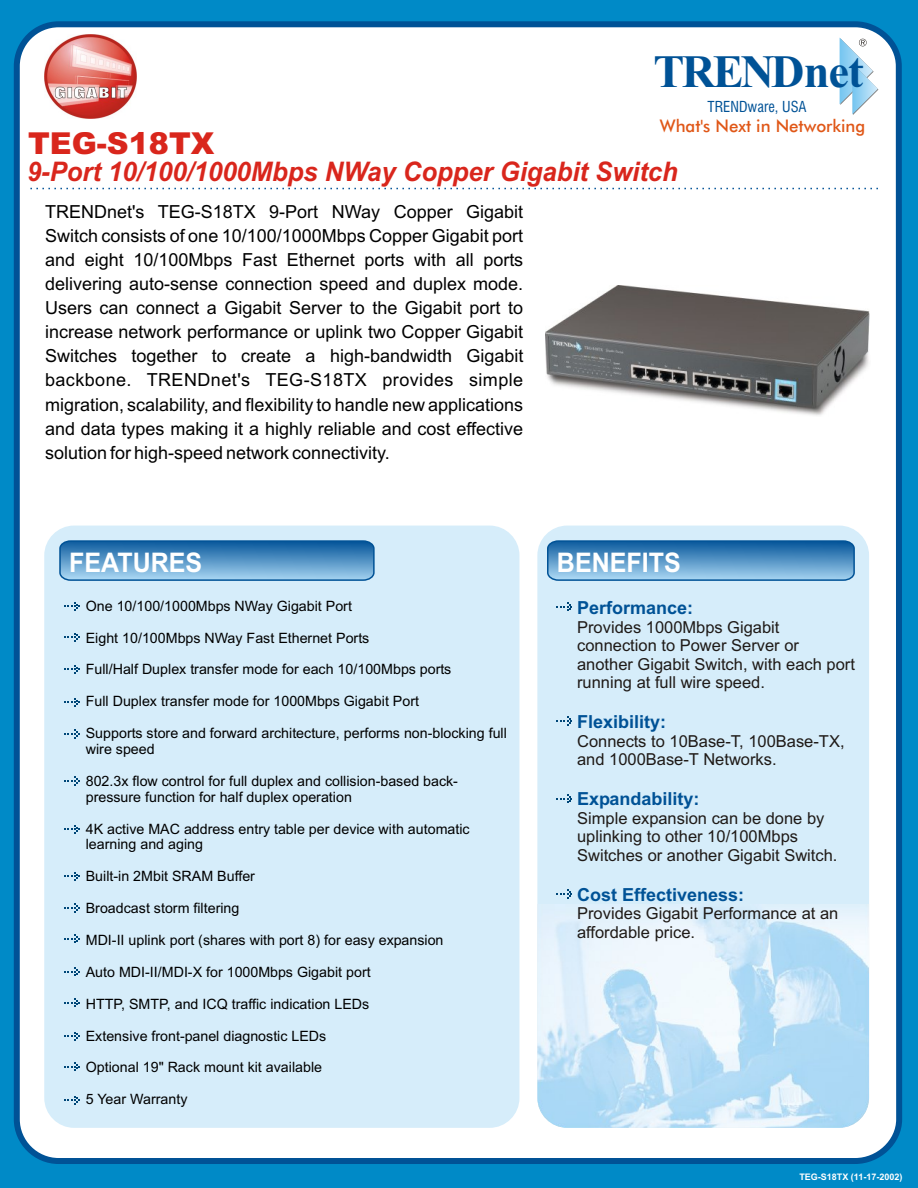
<style>
.page{position:relative;width:918px;height:1188px;background:#008ac7}
.page>*{position:absolute;margin:0;border:0;box-sizing:border-box;transform-origin:0 0}
.t1{font:700 46.35px "Times New Roman";letter-spacing:-.05em;color:#005296}
.t2{font:900 30.3px "Arial";color:#d9261c}
.t3{font:italic 700 27px "Arial";color:#d9261c;scale:.95 1}
.t4{font:700 27px "Arial";color:#fff;scale:.93 1}
.t5{font:18px/24.2px "Arial";color:#000;text-align:justify}
.t6{font:700 18px "Arial";color:#005296}
.t7{font:17.4px "Futura Md BT";color:#e05717}
.t8{font:16.5px/18.5px "Arial";color:#1f1a17}
.t9{font:700 14.7px "Swis 721 Cn BT";color:#005296}
.t10{font:14.25px/15.9px "Arial";color:#000}
.t11{font:700 9px "Arial";color:#fff}
</style>
<div class="page">
<div style="left:14px;top:21px;width:888px;height:1143px;background:#fff;border:6px solid #005296;border-radius:42px"></div>
<div style="left:537px;top:526px;width:332px;height:602px;background:#d6edfa;border-radius:30px"></div>
<img style="left:537px;top:904px;width:332px;height:224px">
<div style="left:44px;top:526px;width:475px;height:602px;background:#d6edfa;border-radius:30px"></div>
<svg style="left:64px;top:602px;width:16px;height:9px"></svg>
<svg style="left:547px;top:540px;width:308px;height:41px;background:#5392c4"></svg>
<svg style="left:59px;top:540px;width:316px;height:41px;background:#5392c4"></svg>
<svg style="left:556px;top:602px;width:16px;height:9px"></svg>
<svg style="left:30px;top:188px;width:848px;height:1px"></svg>
<svg style="left:556px;top:716px;width:16px;height:9px"></svg>
<svg style="left:556px;top:794px;width:16px;height:9px"></svg>
<svg style="left:556px;top:889px;width:16px;height:9px"></svg>
<svg style="left:64px;top:633px;width:16px;height:9px"></svg>
<svg style="left:64px;top:665px;width:16px;height:9px"></svg>
<svg style="left:64px;top:698px;width:16px;height:9px"></svg>
<svg style="left:64px;top:729px;width:16px;height:9px"></svg>
<svg style="left:64px;top:777px;width:16px;height:8px"></svg>
<svg style="left:64px;top:825px;width:16px;height:9px"></svg>
<svg style="left:64px;top:872px;width:16px;height:9px"></svg>
<svg style="left:64px;top:903px;width:16px;height:9px"></svg>
<svg style="left:64px;top:934px;width:16px;height:9px"></svg>
<svg style="left:64px;top:967px;width:16px;height:9px"></svg>
<svg style="left:64px;top:998px;width:16px;height:9px"></svg>
<svg style="left:64px;top:1032px;width:16px;height:9px"></svg>
<svg style="left:64px;top:1062px;width:16px;height:9px"></svg>
<svg style="left:64px;top:1096px;width:16px;height:9px"></svg>
<img style="left:546px;top:286px;width:324px;height:130px">
<img style="left:44px;top:34px;width:93px;height:85px">
<svg style="left:840px;top:38px;width:38px;height:77px"></svg>
<h1 class="t1" style="left:653px;top:55px;width:212px">TRENDnet</h1>
<p class="t9" style="left:708px;top:100px;width:101px">TRENDware, USA</p>
<p class="t7" style="left:660px;top:119px;width:207px">What's Next in Networking</p>
<h2 class="t2" style="left:28px;top:132px;width:188px">TEG-S18TX</h2>
<h3 class="t3" style="left:27px;top:162px;width:687px">9-Port 10/100/1000Mbps NWay Copper Gigabit Switch</h3>
<p class="t5" style="left:45px;top:201px;width:480px">TRENDnet's TEG-S18TX 9-Port NWay Copper Gigabit Switch consists of one 10/100/1000Mbps Copper Gigabit port and eight 10/100Mbps Fast Ethernet ports with all ports delivering auto-sense connection speed and duplex mode.<br>Users can connect a Gigabit Server to the Gigabit port to increase network performance or uplink two Copper Gigabit Switches together to create a high-bandwidth Gigabit backbone. TRENDnet's TEG-S18TX provides simple migration, scalability, and flexibility to handle new applications and data types making it a highly reliable and cost effective solution for high-speed network connectivity.</p>
<h3 class="t4" style="left:69px;top:552px;width:145px">FEATURES</h3>
<h3 class="t4" style="left:557px;top:552px;width:135px">BENEFITS</h3>
<p class="t6" style="left:577px;top:601px;width:118px">Performance:</p>
<p class="t10" style="left:86px;top:599px;width:268px">One 10/100/1000Mbps NWay Gigabit Port</p>
<p class="t10" style="left:86px;top:631px;width:285px">Eight 10/100Mbps NWay Fast Ethernet Ports</p>
<p class="t10" style="left:86px;top:663px;width:367px">Full/Half Duplex transfer mode for each 10/100Mbps ports</p>
<p class="t10" style="left:86px;top:695px;width:335px">Full Duplex transfer mode for 1000Mbps Gigabit Port</p>
<p class="t10" style="left:86px;top:726px;width:423px">Supports store and forward architecture, performs non-blocking full wire speed</p>
<p class="t10" style="left:86px;top:774px;width:374px">802.3x flow control for full duplex and collision-based back&shy;pressure function for half duplex operation</p>
<p class="t10" style="left:86px;top:822px;width:385px">4K active MAC address entry table per device with automatic learning and aging</p>
<p class="t10" style="left:86px;top:870px;width:171px">Built-in 2Mbit SRAM Buffer</p>
<p class="t10" style="left:86px;top:902px;width:155px">Broadcast storm filtering</p>
<p class="t10" style="left:86px;top:933px;width:359px">MDI-II uplink port (shares with port 8) for easy expansion</p>
<p class="t10" style="left:86px;top:965px;width:286px">Auto MDI-II/MDI-X for 1000Mbps Gigabit port</p>
<p class="t10" style="left:86px;top:997px;width:285px">HTTP, SMTP, and ICQ traffic indication LEDs</p>
<p class="t10" style="left:86px;top:1029px;width:242px">Extensive front-panel diagnostic LEDs</p>
<p class="t10" style="left:86px;top:1061px;width:238px">Optional 19" Rack mount kit available</p>
<p class="t10" style="left:86px;top:1093px;width:103px">5 Year Warranty</p>
<p class="t8" style="left:577px;top:619px;width:279px">Provides 1000Mbps Gigabit connection to Power Server or another Gigabit Switch, with each port running at full wire speed.</p>
<p class="t6" style="left:577px;top:715px;width:91px">Flexibility:</p>
<p class="t8" style="left:577px;top:733px;width:269px">Connects to 10Base-T, 100Base-TX, and 1000Base-T Networks.</p>
<p class="t6" style="left:577px;top:792px;width:124px">Expandability:</p>
<p class="t8" style="left:577px;top:810px;width:262px">Simple expansion can be done by uplinking to other 10/100Mbps<br>Switches or another Gigabit Switch.</p>
<p class="t6" style="left:577px;top:888px;width:169px">Cost Effectiveness:</p>
<p class="t8" style="left:577px;top:906px;width:263px">Provides Gigabit Performance at an affordable price.</p>
<p class="t11" style="left:799px;top:1173px;width:105px">TEG-S18TX (11-17-2002)</p>
</div>
